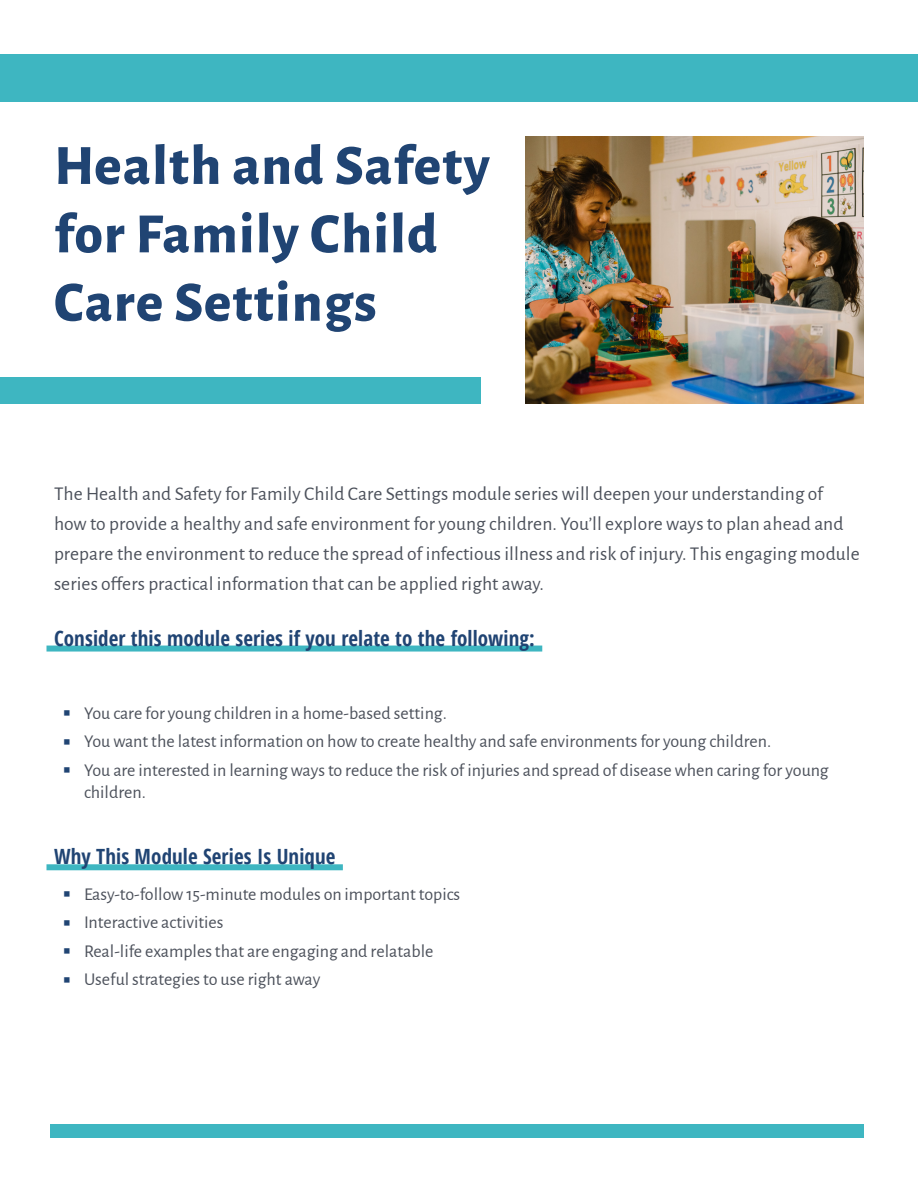
<style>
.page{position:relative;width:918px;height:1188px;background:#fff}
.page>*{position:absolute;margin:0;border:0;box-sizing:border-box;transform-origin:0 0}
.t1{font:800 57px/68.4px "Alegreya Sans";letter-spacing:.025em;color:#204473}
.P3{font:700 condensed 21px "Open Sans";letter-spacing:.005em;color:#204473}
.P2{font:19.5px/30px "Alegreya Sans";letter-spacing:.005em;color:#4c515b}
.t2{font:18px/21.8px "Alegreya Sans";color:#4c515b}
.s1{color:#204473}
</style>
<div class="page">
<div style="left:50px;top:1124px;width:814px;height:13px;background:#3eb6c1"></div>
<div style="left:0;top:54px;width:918px;height:47px;background:#3eb6c1"></div>
<div style="left:46px;top:646px;width:496px;height:6px;background:#3eb6c1"></div>
<img style="left:526px;top:137px;width:338px;height:266px">
<div style="left:46px;top:864px;width:297px;height:6px;background:#3eb6c1"></div>
<div style="left:0;top:377px;width:480px;height:26px;background:#3eb6c1"></div>
<h1 class="t1" style="left:54px;top:127px;width:437px">Health and Safety for Family Child<br>Care Settings</h1>
<p class="P2" style="left:54px;top:478px;width:807px">The Health and Safety for Family Child Care Settings module series will deepen your understanding of how to provide a healthy and safe environment for young children. You’ll explore ways to plan ahead and prepare the environment to reduce the spread of infectious illness and risk of injury. This engaging module series offers practical information that can be applied right away.</p>
<p class="P3" style="left:54px;top:623px;width:482px">Consider this module series if you relate to the following:</p>
<p class="t2" style="left:63px;top:701px;width:385px"><span class="s1">■</span> You care for young children in a home-based setting.</p>
<p class="t2" style="left:63px;top:730px;width:710px"><span class="s1">■</span> You want the latest information on how to create healthy and safe environments for young children.</p>
<p class="t2" style="left:84px;top:758px;width:746px;text-indent:-21px"><span class="s1">■</span> You are interested in learning ways to reduce the risk of injuries and spread of disease when caring for young children.</p>
<h2 class="P3" style="left:54px;top:842px;width:283px">Why This Module Series Is Unique</h2>
<p class="t2" style="left:63px;top:882px;width:399px"><span class="s1">■</span> Easy-to-follow 15-minute modules on important topics</p>
<p class="t2" style="left:63px;top:910px;width:162px"><span class="s1">■</span> Interactive activities</p>
<p class="t2" style="left:63px;top:939px;width:372px"><span class="s1">■</span> Real-life examples that are engaging and relatable</p>
<p class="t2" style="left:63px;top:967px;width:259px"><span class="s1">■</span> Useful strategies to use right away</p>
</div>
